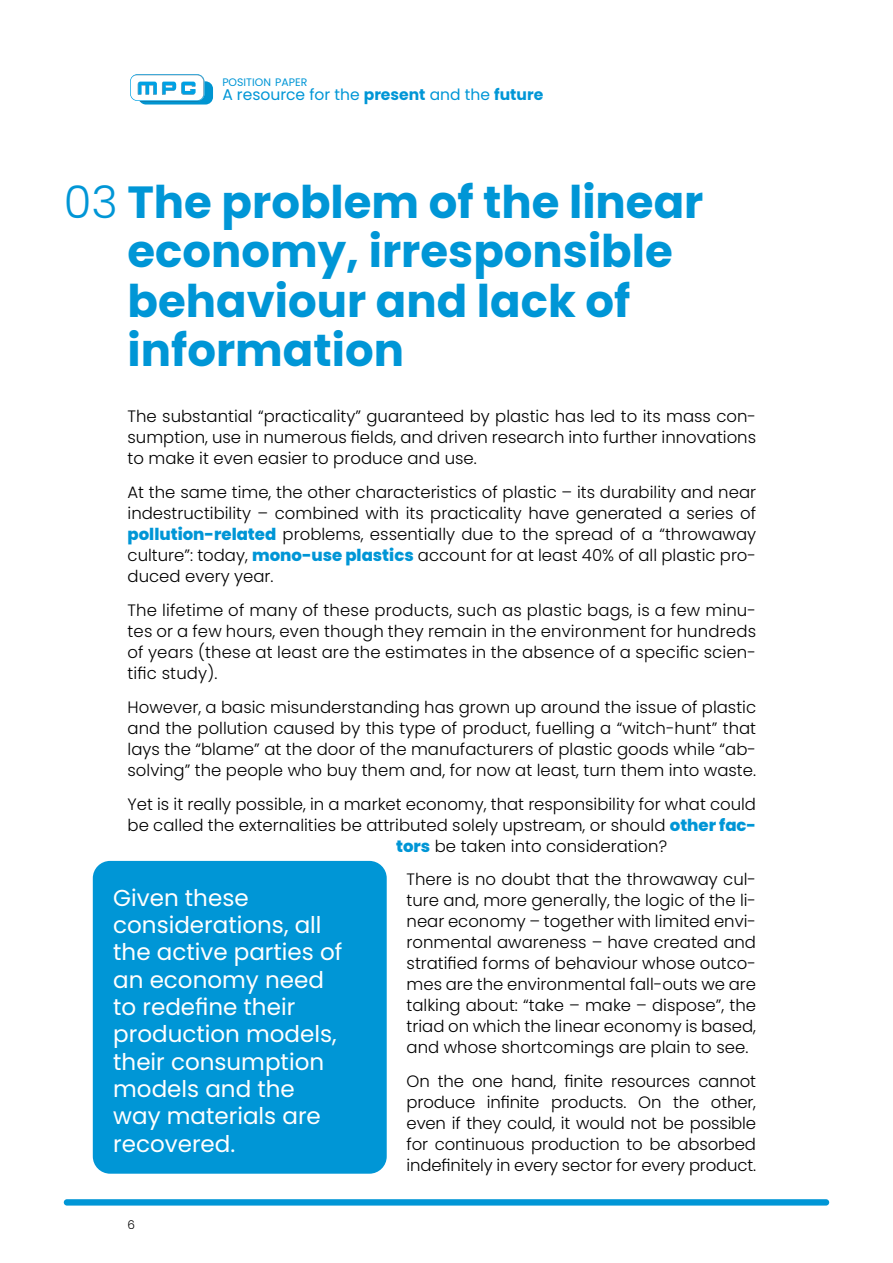
<style>
.page{position:relative;width:893px;height:1263px;background:#fff}
.page>*{position:absolute;margin:0;border:0;box-sizing:border-box;transform-origin:0 0}
.t1{font:700 45px/49.5px "Poppins";color:#0096d6}
.t2{font:23.1px/27.3px "Poppins";color:#fff}
.t3{font:300 16.5px/21px "Poppins";color:#000;text-align:justify}
.t4{font:15.6px "Poppins";color:#0096d6}
.t5{font:300 12px "Poppins";color:#000}
.t6{font:10.8px "Poppins";color:#0096d6}
.s1{font-weight:700}
.s2{font-weight:300}
.s3{font-weight:800;color:#0096d6}
</style>
<div class="page">
<svg style="left:130px;top:74px;width:75px;height:27px"></svg>
<div style="left:131px;top:75px;width:73px;height:25px;background:#fff;border-radius:7px"></div>
<svg style="left:132px;top:75px;width:81px;height:29px"></svg>
<div style="left:64px;top:1199px;width:765px;height:6px;background:#0096d6;border-radius:3px"></div>
<div style="left:93px;top:861px;width:294px;height:313px;background:#0096d6;border-radius:17px"></div>
<p class="t6" style="left:222px;top:76px;width:86px">POSITION PAPER</p>
<p class="t4" style="left:222px;top:86px;width:322px">A resource for the <span class="s1">present</span> and the <span class="s1">future</span></p>
<h1 class="t1" style="left:128px;top:177px;width:577px;text-indent:-64px"><span class="s2">03</span> The problem of the linear economy, irresponsible behaviour and lack of information</h1>
<p class="t3" style="left:128px;top:406px;width:630px">The substantial “practicality” guaranteed by plastic has led to its mass con&shy;sumption, use in numerous fields, and driven research into further innovations to make it even easier to produce and use.</p>
<p class="t3" style="left:128px;top:482px;width:630px">At the same time, the other characteristics of plastic – its durability and near indestructibility – combined with its practicality have generated a series of <span class="s3">pollution-related</span> problems, essentially due to the spread of a “throwaway culture”: today, <span class="s3">mono-use plastics</span> account for at least 40% of all plastic pro&shy;duced every year.</p>
<p class="t3" style="left:128px;top:600px;width:630px">The lifetime of many of these products, such as plastic bags, is a few minu&shy;tes or a few hours, even though they remain in the environment for hundreds of years (these at least are the estimates in the absence of a specific scien&shy;tific study).</p>
<p class="t3" style="left:128px;top:696px;width:630px">However, a basic misunderstanding has grown up around the issue of plastic and the pollution caused by this type of product, fuelling a “witch-hunt” that lays the “blame” at the door of the manufacturers of plastic goods while “ab&shy;solving” the people who buy them and, for now at least, turn them into waste.</p>
<p class="t3" style="left:128px;top:793px;width:630px">Yet is it really possible, in a market economy, that responsibility for what could</p>
<p class="t3" style="left:128px;top:814px;width:630px">be called the externalities be attributed solely upstream, or should <span class="s3">other fac-</span></p>
<p class="t3" style="left:396px;top:835px;width:272px"><span class="s3">tors</span> be taken into consideration?</p>
<p class="t3" style="left:407px;top:869px;width:351px">There is no doubt that the throwaway cul&shy;ture and, more generally, the logic of the li&shy;near economy – together with limited envi&shy;ronmental awareness – have created and stratified forms of behaviour whose outco&shy;mes are the environmental fall-outs we are talking about: “take – make – dispose”, the triad on which the linear economy is based, and whose shortcomings are plain to see.</p>
<p class="t3" style="left:407px;top:1071px;width:351px">On the one hand, finite resources cannot produce infinite products. On the other, even if they could, it would not be possible for continuous production to be absorbed indefinitely in every sector for every product.</p>
<h2 class="t2" style="left:113px;top:884px;width:231px">Given these considerations, all the active parties of an economy need to redefine their production models, their consumption models and the way materials are recovered.</h2>
<p class="t5" style="left:128px;top:1218px;width:9px">6</p>
</div>
